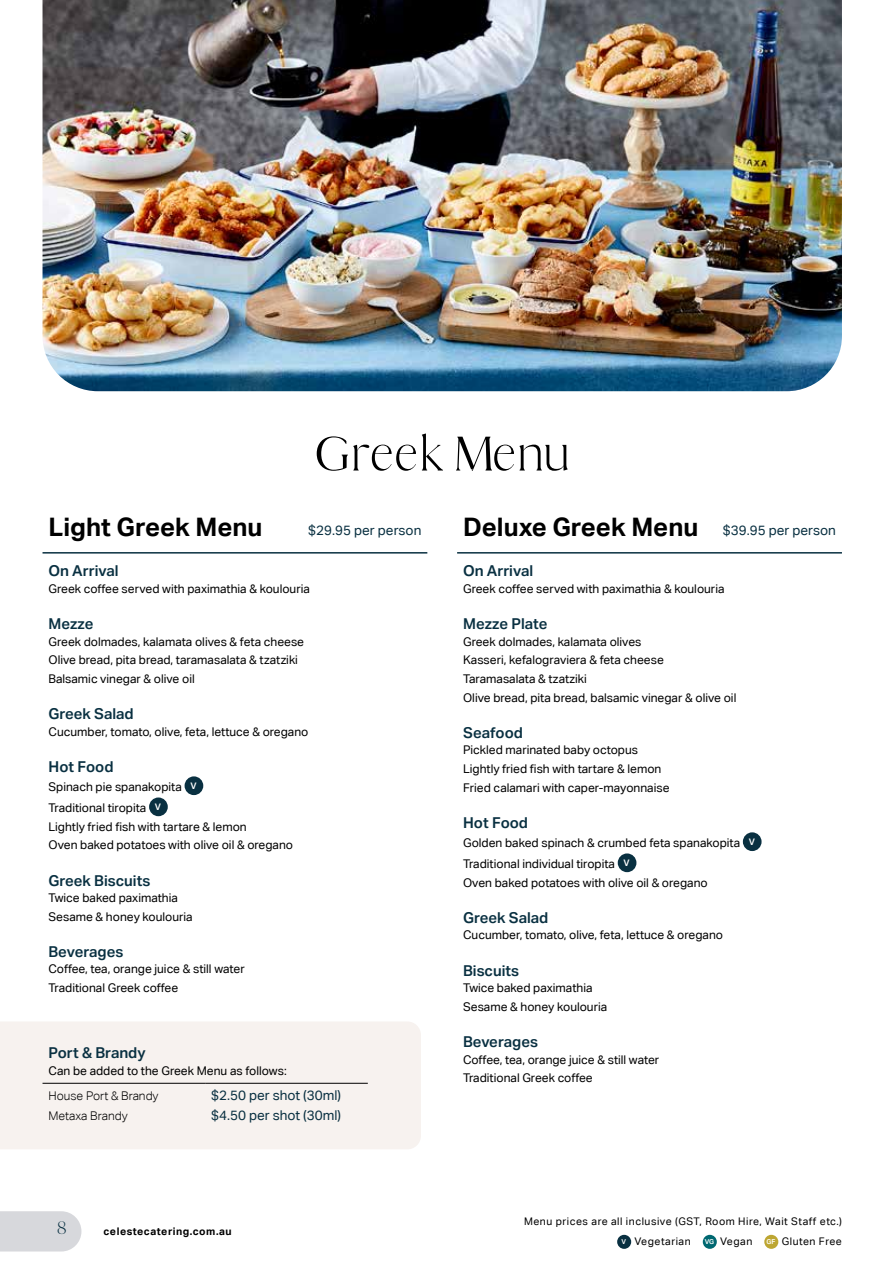
<style>
.page{position:relative;width:893px;height:1263px;background:#fff}
.page>*{position:absolute;margin:0;border:0;box-sizing:border-box;transform-origin:0 0}
.t1{font:52.5px "Thomas Mag";color:#000}
.t2{font:700 25.5px "Aktiv Grotesk";color:#000}
.t3{font:19.5px "Thomas Mag";color:#093041}
.t4{font:600 15px "Aktiv Grotesk";color:#093041}
.t5{font:13.5px "Aktiv Grotesk";color:#093041}
.t6{font:12px/18.6px "Aktiv Grotesk";color:#000}
.t7{font:300 12px "Aktiv Grotesk";color:#000}
.t8{font:10.5px/19.5px "Aktiv Grotesk";letter-spacing:.05em;color:#000}
.t9{font:700 10.5px "Aktiv Grotesk";letter-spacing:.05em;color:#000}
.s1{font-weight:400;font-size:13.5px;color:#093041}
.s2{font-weight:600;font-size:6.75px;color:#fff}
</style>
<div class="page">
<svg style="left:0;top:1211px;width:81px;height:40px;background:#d9dadd"></svg>
<div style="left:617px;top:1235px;width:14px;height:14px;background:#093041;border-radius:50%"></div>
<div style="left:703px;top:1235px;width:14px;height:14px;background:#006871;border-radius:50%"></div>
<div style="left:764px;top:1235px;width:14px;height:14px;background:#bda632;border-radius:50%"></div>
<hr style="left:43px;top:552px;width:384px;height:2px;background:#093041">
<div style="left:185px;top:776px;width:18px;height:19px;background:#093041;border-radius:50%"></div>
<div style="left:149px;top:797px;width:19px;height:19px;background:#093041;border-radius:50%"></div>
<hr style="left:457px;top:552px;width:385px;height:2px;background:#093041">
<div style="left:743px;top:832px;width:19px;height:19px;background:#093041;border-radius:50%"></div>
<div style="left:618px;top:853px;width:18px;height:19px;background:#093041;border-radius:50%"></div>
<div style="left:0;top:1022px;width:421px;height:127px;background:#f7f2ef"></div>
<img style="left:43px;top:0;width:799px;height:391px">
<hr style="left:43px;top:1083px;width:162px;height:1px;background:#000">
<hr style="left:205px;top:1083px;width:163px;height:1px;background:#000">
<h1 class="t1" style="left:315px;top:424px;width:256px">Greek Menu</h1>
<h2 class="t2" style="left:49px;top:511px;width:215px">Light Greek Menu</h2>
<p class="t5" style="left:308px;top:522px;width:115px">$29.95 per person</p>
<p class="t4" style="left:49px;top:562px;width:72px">On Arrival</p>
<p class="t6" style="left:49px;top:579px;width:263px">Greek coffee served with paximathia &amp; koulouria</p>
<p class="t4" style="left:49px;top:615px;width:47px">Mezze</p>
<p class="t6" style="left:49px;top:632px;width:257px">Greek dolmades, kalamata olives &amp; feta cheese<br>Olive bread, pita bread, taramasalata &amp; tzatziki<br>Balsamic vinegar &amp; olive oil</p>
<p class="t4" style="left:49px;top:705px;width:87px">Greek Salad</p>
<p class="t6" style="left:49px;top:722px;width:261px">Cucumber, tomato, olive, feta, lettuce &amp; oregano</p>
<p class="t4" style="left:49px;top:758px;width:67px">Hot Food</p>
<p class="t6" style="left:49px;top:776px;width:150px;line-height:21.1px">Spinach pie spanakopita <sup>V<br></sup>Traditional tiropita <sup>V</sup></p>
<p class="t6" style="left:49px;top:817px;width:246px">Lightly fried fish with tartare &amp; lemon<br>Oven baked potatoes with olive oil &amp; oregano</p>
<p class="t4" style="left:49px;top:871px;width:103px">Greek Biscuits</p>
<p class="t6" style="left:49px;top:888px;width:146px">Twice baked paximathia<br>Sesame &amp; honey koulouria</p>
<p class="t4" style="left:49px;top:943px;width:76px">Beverages</p>
<p class="t6" style="left:49px;top:960px;width:198px">Coffee, tea, orange juice &amp; still water<br>Traditional Greek coffee</p>
<p class="t4" style="left:49px;top:1044px;width:99px">Port &amp; Brandy</p>
<p class="t6" style="left:49px;top:1061px;width:240px">Can be added to the Greek Menu as follows:</p>
<p class="t7" style="left:49px;top:1089px;width:112px">House Port &amp; Brandy</p>
<p class="t5" style="left:211px;top:1087px;width:131px">$2.50 per shot (30ml)</p>
<p class="t7" style="left:49px;top:1109px;width:81px">Metaxa Brandy</p>
<p class="t5" style="left:211px;top:1107px;width:131px">$4.50 per shot (30ml)</p>
<h2 class="t2" style="left:463px;top:511px;width:374px">Deluxe Greek Menu <span class="s1">$39.95 per person</span></h2>
<p class="t4" style="left:463px;top:562px;width:72px">On Arrival</p>
<p class="t6" style="left:463px;top:579px;width:263px">Greek coffee served with paximathia &amp; koulouria</p>
<p class="t4" style="left:463px;top:615px;width:86px">Mezze Plate</p>
<p class="t6" style="left:463px;top:632px;width:275px">Greek dolmades, kalamata olives<br>Kasseri, kefalograviera &amp; feta cheese Taramasalata &amp; tzatziki<br>Olive bread, pita bread, balsamic vinegar &amp; olive oil</p>
<p class="t4" style="left:463px;top:724px;width:61px">Seafood</p>
<p class="t6" style="left:463px;top:741px;width:208px">Pickled marinated baby octopus<br>Lightly fried fish with tartare &amp; lemon<br>Fried calamari with caper-mayonnaise</p>
<p class="t4" style="left:463px;top:814px;width:67px">Hot Food</p>
<p class="t6" style="left:463px;top:832px;width:293px;line-height:21.1px">Golden baked spinach &amp; crumbed feta spanakopita <sup>V<br></sup>Traditional individual tiropita <sup>V</sup></p>
<p class="t6" style="left:463px;top:873px;width:246px">Oven baked potatoes with olive oil &amp; oregano</p>
<p class="t4" style="left:463px;top:909px;width:87px">Greek Salad</p>
<p class="t6" style="left:463px;top:926px;width:261px">Cucumber, tomato, olive, feta, lettuce &amp; oregano</p>
<p class="t4" style="left:463px;top:961px;width:58px">Biscuits</p>
<p class="t6" style="left:463px;top:978px;width:146px">Twice baked paximathia<br>Sesame &amp; honey koulouria</p>
<p class="t4" style="left:463px;top:1033px;width:76px">Beverages</p>
<p class="t6" style="left:463px;top:1050px;width:198px">Coffee, tea, orange juice &amp; still water<br>Traditional Greek coffee</p>
<h3 class="t3" style="left:57px;top:1217px;width:11px">8</h3>
<p class="t9" style="left:103px;top:1224px;width:130px">celestecatering.com.au</p>
<p class="t8" style="left:622px;top:1211px;width:222px;text-indent:-98px">Menu prices are all inclusive (GST, Room Hire, Wait Staff etc.)<br><span class="s2">V</span> Vegetarian</p>
<p class="t8" style="left:705px;top:1231px;width:49px"><span class="s2">VG</span> Vegan</p>
<p class="t8" style="left:767px;top:1231px;width:77px"><span class="s2">GF</span> Gluten Free</p>
</div>
